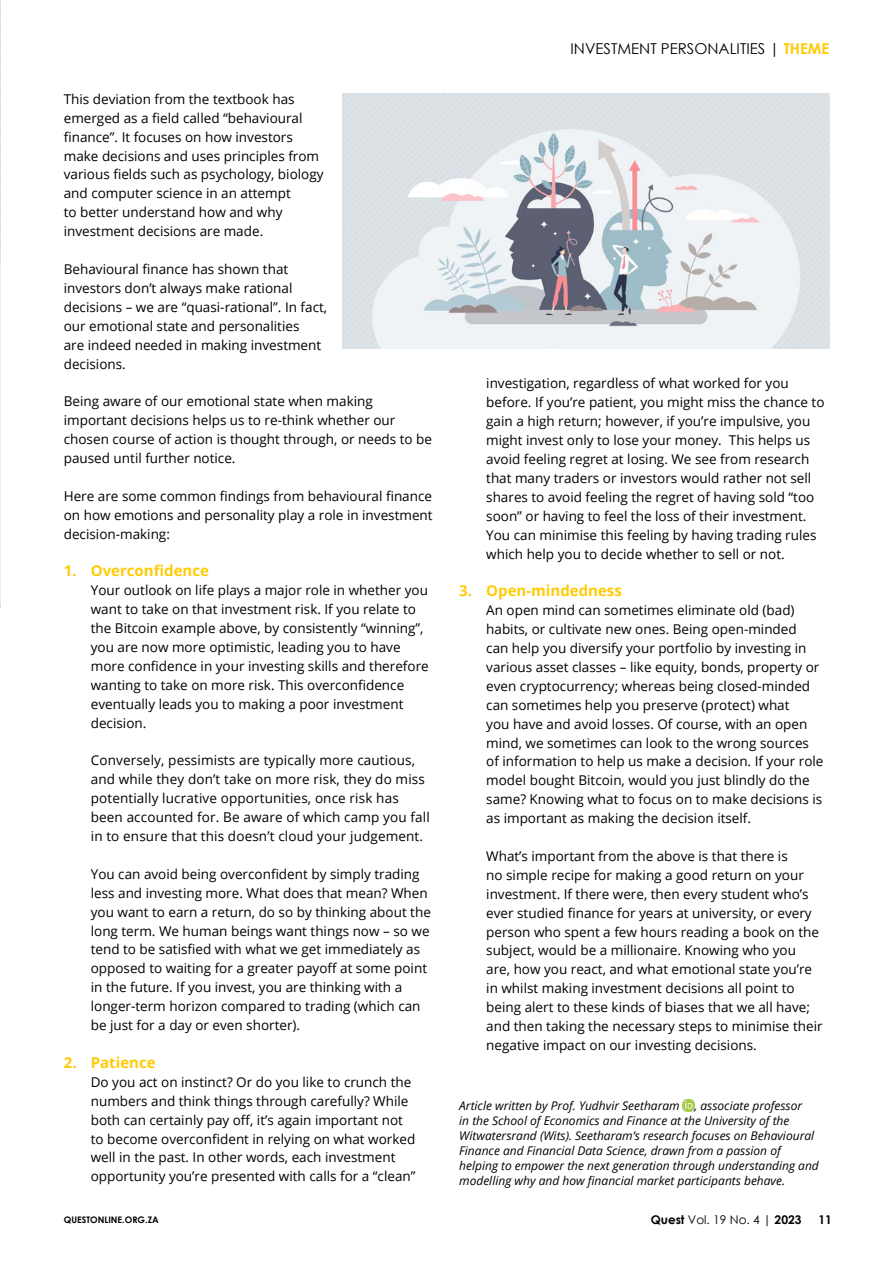
<style>
.page{position:relative;width:893px;height:1263px;background:#fff}
.page>*{position:absolute;margin:0;border:0;box-sizing:border-box;transform-origin:0 0}
.t1{font:700 15px "Open Sans";color:#ffcb05}
.t2{font:15px "Century Gothic";color:#000}
.t3{font:13.5px/18.9px "Open Sans";color:#000}
.t4{font:italic 12px/15px "Open Sans";color:#000}
.t5{font:12px "Century Gothic";color:#000}
.t6{font:700 12px "Century Gothic";color:#000}
.t7{font:700 9px "Century Gothic";color:#000}
.s1{font-weight:700;color:#ffcb05}
.s2{font-weight:700}
</style>
<div class="page">
<img style="left:0;top:0;width:1px;height:608px">
<svg style="left:683px;top:1100px;width:11px;height:11px"></svg>
<img style="left:342px;top:94px;width:487px;height:254px">
<p class="t3" style="left:64px;top:89px;width:261px">This deviation from the textbook has emerged as a field called “behavioural finance”. It focuses on how investors make decisions and uses principles from various fields such as psychology, biology and computer science in an attempt<br>to better understand how and why investment decisions are made.</p>
<p class="t3" style="left:64px;top:259px;width:265px">Behavioural finance has shown that investors don’t always make rational decisions – we are “quasi-rational”. In fact, our emotional state and personalities<br>are indeed needed in making investment decisions.</p>
<p class="t3" style="left:64px;top:392px;width:370px">Being aware of our emotional state when making important decisions helps us to re-think whether our chosen course of action is thought through, or needs to be paused until further notice.</p>
<p class="t3" style="left:64px;top:486px;width:370px;text-align:justify">Here are some common findings from behavioural finance on how emotions and personality play a role in investment decision-making:</p>
<p class="t1" style="left:64px;top:560px;width:147px">1. Overconfidence</p>
<p class="t3" style="left:91px;top:581px;width:339px">Your outlook on life plays a major role in whether you want to take on that investment risk. If you relate to the Bitcoin example above, by consistently “winning”, you are now more optimistic, leading you to have more confidence in your investing skills and therefore wanting to take on more risk. This overconfidence eventually leads you to making a poor investment decision.</p>
<p class="t3" style="left:91px;top:751px;width:341px">Conversely, pessimists are typically more cautious, and while they don’t take on more risk, they do miss potentially lucrative opportunities, once risk has been accounted for. Be aware of which camp you fall in to ensure that this doesn’t cloud your judgement.</p>
<p class="t3" style="left:91px;top:864px;width:342px">You can avoid being overconfident by simply trading less and investing more. What does that mean? When you want to earn a return, do so by thinking about the long term. We human beings want things now – so we tend to be satisfied with what we get immediately as opposed to waiting for a greater payoff at some point in the future. If you invest, you are thinking with a longer-term horizon compared to trading (which can be just for a day or even shorter).</p>
<p class="t1" style="left:64px;top:1052px;width:93px">2. Patience</p>
<p class="t3" style="left:91px;top:1072px;width:326px">Do you act on instinct? Or do you like to crunch the numbers and think things through carefully? While both can certainly pay off, it’s again important not to become overconfident in relying on what worked well in the past. In other words, each investment opportunity you’re presented with calls for a “clean”</p>
<p class="t2" style="left:571px;top:38px;width:260px">INVESTMENT PERSONALITIES | <span class="s1">THEME</span></p>
<p class="t3" style="left:486px;top:374px;width:340px">investigation, regardless of what worked for you before. If you’re patient, you might miss the chance to gain a high return; however, if you’re impulsive, you might invest only to lose your money. This helps us avoid feeling regret at losing. We see from research that many traders or investors would rather not sell shares to avoid feeling the regret of having sold “too soon” or having to feel the loss of their investment.<br>You can minimise this feeling by having trading rules which help you to decide whether to sell or not.</p>
<p class="t1" style="left:459px;top:580px;width:164px">3. Open-mindedness</p>
<p class="t3" style="left:486px;top:600px;width:339px">An open mind can sometimes eliminate old (bad) habits, or cultivate new ones. Being open-minded<br>can help you diversify your portfolio by investing in various asset classes – like equity, bonds, property or even cryptocurrency; whereas being closed-minded can sometimes help you preserve (protect) what<br>you have and avoid losses. Of course, with an open mind, we sometimes can look to the wrong sources of information to help us make a decision. If your role model bought Bitcoin, would you just blindly do the same? Knowing what to focus on to make decisions is as important as making the decision itself.</p>
<p class="t3" style="left:486px;top:846px;width:338px">What’s important from the above is that there is<br>no simple recipe for making a good return on your investment. If there were, then every student who’s ever studied finance for years at university, or every person who spent a few hours reading a book on the subject, would be a millionaire. Knowing who you are, how you react, and what emotional state you’re in whilst making investment decisions all point to being alert to these kinds of biases that we all have; and then taking the necessary steps to minimise their negative impact on our investing decisions.</p>
<p class="t4" style="left:459px;top:1098px;width:361px">Article written by Prof. Yudhvir Seetharam , associate professor<br>in the School of Economics and Finance at the University of the Witwatersrand (Wits). Seetharam’s research focuses on Behavioural Finance and Financial Data Science, drawn from a passion of helping to empower the next generation through understanding and modelling why and how financial market participants behave.</p>
<p class="t7" style="left:64px;top:1213px;width:97px">QUESTONLINE.ORG.ZA</p>
<p class="t5" style="left:651px;top:1211px;width:152px"><span class="s2">Quest</span> Vol. 19 No. 4 | <span class="s2">2023</span></p>
<p class="t6" style="left:818px;top:1210px;width:15px">11</p>
</div>
